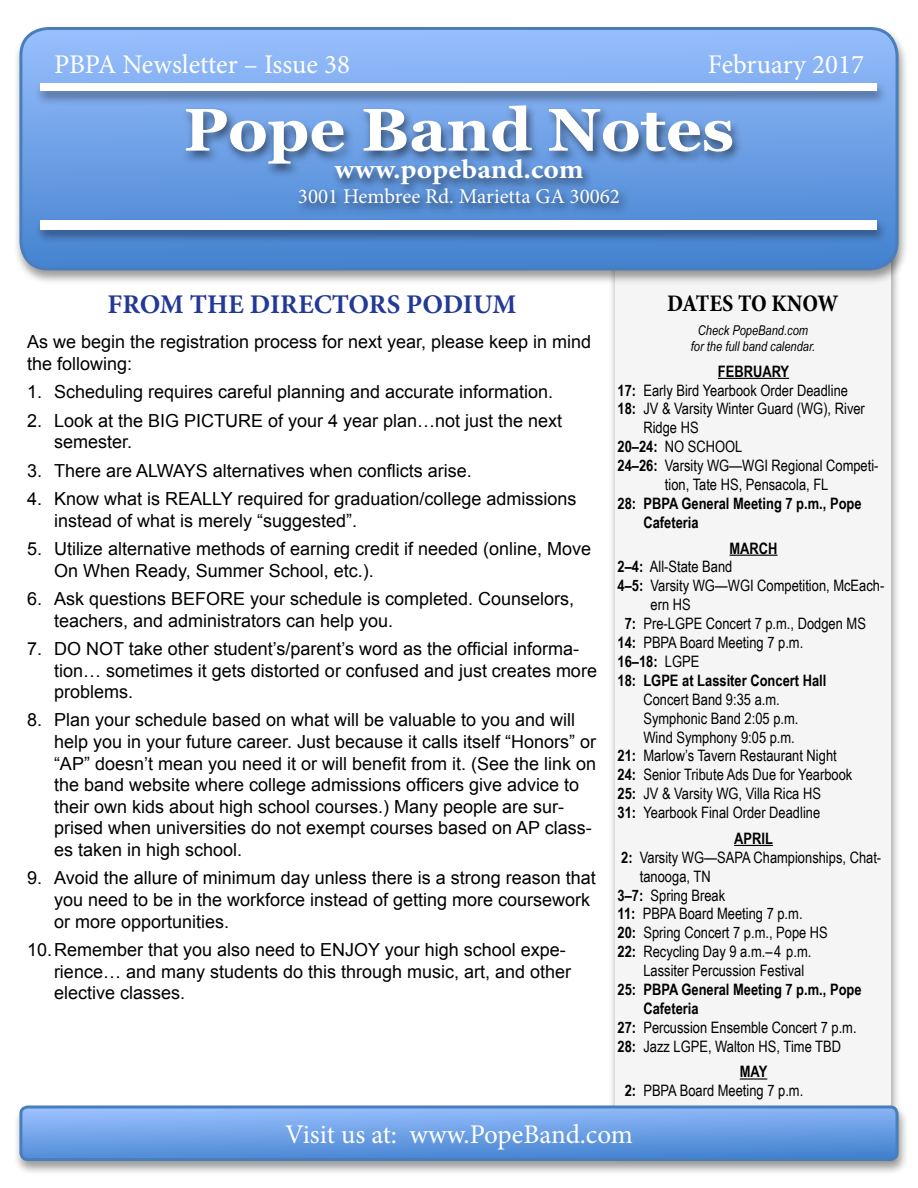
<style>
.page{position:relative;width:918px;height:1188px;background:#fff}
.page>*{position:absolute;margin:0;border:0;box-sizing:border-box;transform-origin:0 0}
.t1{font:700 60px "Georgia";color:#fff;scale:1.05 1}
.t2{font:27px "Minion Pro";letter-spacing:-.005em;color:#fff}
.t3{font:700 27px "Minion Pro";color:#223996}
.t4{font:700 27px "Minion Pro";letter-spacing:.005em;color:#fff;scale:1.09 1}
.t5{font:700 condensed 24px "Minion Pro";letter-spacing:-.01em;color:#000}
.t6{font:21px "Minion Pro";color:#fff}
.t7{font:18px/21.6px "Arial";color:#000}
.t8{font:15.75px/18.9px "Arial Narrow";color:#000}
.t9{font:700 15.75px/18.9px "Arial Narrow";color:#000}
.t10{font:italic 13.5px "Arial Narrow";color:#000}
.s1{font-weight:700}
.s2{font-weight:400}
</style>
<div class="page">
<div style="left:609px;top:57px;width:292px;height:1107px;background:#000;opacity:.4"></div>
<div style="left:615px;top:58px;width:276px;height:1091px;background:#f5f5f5"></div>
<div style="left:13px;top:26px;width:896px;height:259px;background:#000;opacity:.4"></div>
<div style="left:21px;top:28px;width:876px;height:241px;background:linear-gradient(to bottom,#98bffd,#4382cf);border-radius:27px"></div>
<div style="left:19px;top:27px;width:880px;height:243px;border:3px solid #4a7ebb;border-radius:27px"></div>
<div style="left:13px;top:1104px;width:896px;height:72px;background:#000;opacity:.4"></div>
<svg style="left:21px;top:1107px;width:876px;height:53px;background:#6ea0e6"></svg>
<div style="left:19px;top:1105px;width:880px;height:56px;border:3px solid #4a7ebb;border-radius:7px"></div>
<hr style="left:718px;top:378px;width:71px;height:1px;background:#000">
<hr style="left:730px;top:555px;width:48px;height:1px;background:#000">
<hr style="left:734px;top:845px;width:39px;height:1px;background:#000">
<hr style="left:740px;top:1078px;width:27px;height:2px;background:#000">
<div style="left:181px;top:104px;width:562px;height:73px;background:#000;opacity:.51"></div>
<div style="left:329px;top:157px;width:264px;height:40px;background:#000;opacity:.51"></div>
<div style="left:293px;top:186px;width:338px;height:30px;background:#000;opacity:.51"></div>
<div style="left:34px;top:82px;width:854px;height:24px;background:#000;opacity:.4"></div>
<div style="left:40px;top:83px;width:838px;height:8px;background:#fff"></div>
<div style="left:34px;top:219px;width:854px;height:25px;background:#000;opacity:.4"></div>
<div style="left:40px;top:220px;width:838px;height:9px;background:#fff"></div>
<h2 class="t2" style="left:54px;top:46px;width:298px">PBPA Newsletter – Issue 38</h2>
<h2 class="t2" style="left:708px;top:46px;width:158px">February 2017</h2>
<h1 class="t1" style="left:184px;top:85px;width:526px">Pope Band Notes</h1>
<h2 class="t4" style="left:334px;top:151px;width:230px">www.popeband.com</h2>
<p class="t6" style="left:298px;top:182px;width:324px">3001 Hembree Rd. Marietta GA 30062</p>
<h2 class="t3" style="left:107px;top:286px;width:411px">FROM THE DIRECTORS PODIUM</h2>
<h3 class="t5" style="left:667px;top:287px;width:173px">DATES TO KNOW</h3>
<p class="t10" style="left:698px;top:321px;width:112px">Check PopeBand.com</p>
<p class="t7" style="left:27px;top:332px;width:566px">As we begin the registration process for next year, please keep in mind</p>
<p class="t10" style="left:691px;top:337px;width:126px">for the full band calendar.</p>
<p class="t7" style="left:27px;top:353px;width:107px">the following:</p>
<p class="t7" style="left:27px;top:382px;width:528px">1. Scheduling requires careful planning and accurate information.</p>
<p class="t7" style="left:54px;top:410px;width:510px;text-indent:-27px">2. Look at the BIG PICTURE of your 4 year plan…not just the next semester.</p>
<p class="t7" style="left:27px;top:460px;width:446px">3. There are ALWAYS alternatives when conflicts arise.</p>
<p class="t7" style="left:54px;top:488px;width:524px;text-indent:-27px">4. Know what is REALLY required for graduation/college admissions instead of what is merely “suggested”.</p>
<p class="t7" style="left:54px;top:538px;width:539px;text-indent:-27px">5. Utilize alternative methods of earning credit if needed (online, Move<br>On When Ready, Summer School, etc.).</p>
<p class="t7" style="left:54px;top:588px;width:522px;text-indent:-27px">6. Ask questions BEFORE your schedule is completed. Counselors, teachers, and administrators can help you.</p>
<p class="t7" style="left:54px;top:638px;width:545px;text-indent:-27px">7. DO NOT take other student’s/parent’s word as the official informa&shy;tion… sometimes it gets distorted or confused and just creates more problems.</p>
<p class="t7" style="left:54px;top:710px;width:544px;text-indent:-27px">8. Plan your schedule based on what will be valuable to you and will help you in your future career. Just because it calls itself “Honors” or “AP” doesn’t mean you need it or will benefit from it. (See the link on the band website where college admissions officers give advice to their own kids about high school courses.) Many people are sur&shy;prised when universities do not exempt courses based on AP class&shy;es taken in high school.</p>
<p class="t7" style="left:54px;top:868px;width:543px;text-indent:-27px">9. Avoid the allure of minimum day unless there is a strong reason that you need to be in the workforce instead of getting more coursework or more opportunities.</p>
<p class="t7" style="left:54px;top:939px;width:519px;text-indent:-27px">10.Remember that you also need to ENJOY your high school expe&shy;rience… and many students do this through music, art, and other elective classes.</p>
<p class="t9" style="left:718px;top:361px;width:73px">FEBRUARY</p>
<p class="t8" style="left:618px;top:380px;width:232px"><span class="s1">17:</span> Early Bird Yearbook Order Deadline</p>
<p class="t8" style="left:618px;top:399px;width:249px"><span class="s1">18:</span> JV &amp; Varsity Winter Guard (WG), River</p>
<p class="t8" style="left:643px;top:418px;width:57px">Ridge HS</p>
<p class="t8" style="left:618px;top:437px;width:126px"><span class="s1">20–24:</span> NO SCHOOL</p>
<p class="t8" style="left:618px;top:456px;width:263px"><span class="s1">24–26:</span> Varsity WG—WGI Regional Competi-</p>
<p class="t8" style="left:665px;top:475px;width:165px">tion, Tate HS, Pensacola, FL</p>
<p class="t9" style="left:643px;top:493px;width:220px;text-indent:-26px">28: PBPA General Meeting 7 p.m., Pope<br>Cafeteria</p>
<p class="t9" style="left:730px;top:538px;width:50px">MARCH</p>
<p class="t8" style="left:618px;top:557px;width:116px"><span class="s1">2–4:</span> All-State Band</p>
<p class="t8" style="left:618px;top:576px;width:268px"><span class="s1">4–5:</span> Varsity WG—WGI Competition, McEach-</p>
<p class="t8" style="left:651px;top:595px;width:42px">ern HS</p>
<p class="t8" style="left:625px;top:614px;width:243px"><span class="s1">7:</span> Pre-LGPE Concert 7 p.m., Dodgen MS</p>
<p class="t8" style="left:618px;top:632px;width:187px"><span class="s1">14:</span> PBPA Board Meeting 7 p.m.</p>
<p class="t9" style="left:618px;top:651px;width:83px">16–18: <span class="s2">LGPE</span></p>
<p class="t9" style="left:618px;top:670px;width:210px">18: LGPE at Lassiter Concert Hall</p>
<p class="t8" style="left:643px;top:689px;width:138px">Concert Band 9:35 a.m.</p>
<p class="t8" style="left:643px;top:708px;width:157px">Symphonic Band 2:05 p.m.</p>
<p class="t8" style="left:643px;top:727px;width:153px">Wind Symphony 9:05 p.m.</p>
<p class="t8" style="left:618px;top:746px;width:221px"><span class="s1">21:</span> Marlow’s Tavern Restaurant Night</p>
<p class="t8" style="left:618px;top:765px;width:236px"><span class="s1">24:</span> Senior Tribute Ads Due for Yearbook</p>
<p class="t8" style="left:618px;top:784px;width:205px"><span class="s1">25:</span> JV &amp; Varsity WG, Villa Rica HS</p>
<p class="t8" style="left:618px;top:803px;width:204px"><span class="s1">31:</span> Yearbook Final Order Deadline</p>
<p class="t9" style="left:734px;top:828px;width:40px">APRIL</p>
<p class="t8" style="left:621px;top:847px;width:262px"><span class="s1">2:</span> Varsity WG—SAPA Championships, Chat-</p>
<p class="t8" style="left:640px;top:866px;width:72px">tanooga, TN</p>
<p class="t8" style="left:618px;top:885px;width:109px"><span class="s1">3–7:</span> Spring Break</p>
<p class="t8" style="left:618px;top:904px;width:187px"><span class="s1">11:</span> PBPA Board Meeting 7 p.m.</p>
<p class="t8" style="left:618px;top:923px;width:212px"><span class="s1">20:</span> Spring Concert 7 p.m., Pope HS</p>
<p class="t8" style="left:618px;top:942px;width:195px"><span class="s1">22:</span> Recycling Day 9 a.m.–4 p.m.</p>
<p class="t8" style="left:643px;top:961px;width:162px">Lassiter Percussion Festival</p>
<p class="t9" style="left:618px;top:979px;width:246px">25: PBPA General Meeting 7 p.m., Pope</p>
<p class="t9" style="left:643px;top:998px;width:57px">Cafeteria</p>
<p class="t8" style="left:618px;top:1017px;width:241px"><span class="s1">27:</span> Percussion Ensemble Concert 7 p.m.</p>
<p class="t8" style="left:618px;top:1036px;width:225px"><span class="s1">28:</span> Jazz LGPE, Walton HS, Time TBD</p>
<p class="t8" style="left:625px;top:1062px;width:180px;text-indent:115px"><span class="s1">MAY<br>2:</span> PBPA Board Meeting 7 p.m.</p>
<h2 class="t2" style="left:285px;top:1117px;width:349px">Visit us at: www.PopeBand.com</h2>
</div>
